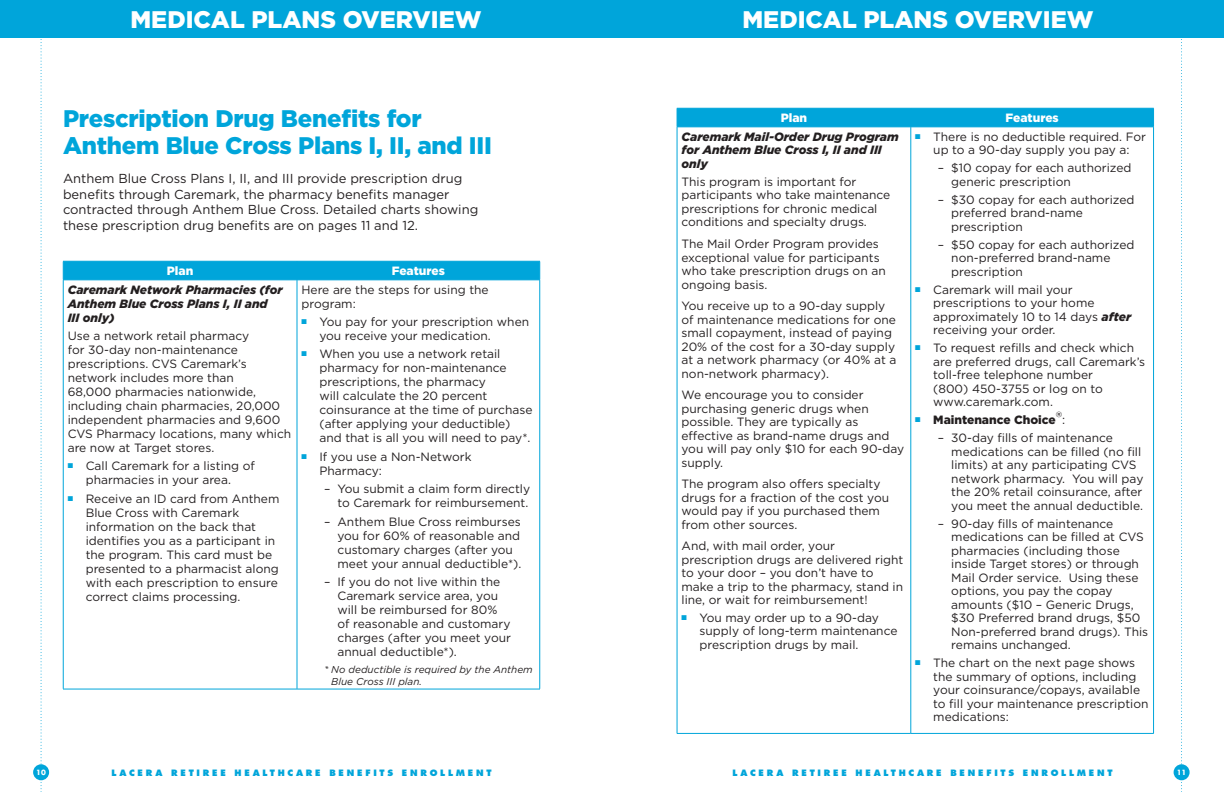
<style>
.page{position:relative;width:1224px;height:792px;background:#fff}
.page>*{position:absolute;margin:0;border:0;box-sizing:border-box;transform-origin:0 0}
.t1{font:900 24px/27px "Gotham";letter-spacing:-.01em;color:#00a5da}
.t2{font:900 24px "Gotham";color:#fff}
.t3{font:13px/15.6px "Gotham";color:#231f20}
.t4{font:12px/13.5px "Gotham";color:#231f20}
.t5{font:italic 900 12px/14px "Gotham";color:#231f20}
.t6{font:900 12px "Gotham";color:#fff}
.t7{font:900 12px "Gotham";color:#231f20}
.t8{font:italic 10px/12px "Gotham";color:#231f20}
.t9{font:800 8.6px "Futura Std";letter-spacing:.325em;color:#00a5da}
.t10{font:700 7px "Futura Std";color:#fff}
.s1{font-weight:900;font-style:italic}
.s2{font-weight:400;font-size:16px}
.s3{font-weight:400}
</style>
<div class="page">
<div style="left:0;top:0;width:612px;height:37px;background:#00a5da"></div>
<div style="left:612px;top:0;width:612px;height:37px;background:#00a5da"></div>
<svg style="left:1181px;top:37px;width:2px;height:755px"></svg>
<div style="left:1174px;top:764px;width:16px;height:16px;background:#00a5da;border-radius:50%"></div>
<svg style="left:41px;top:37px;width:1px;height:755px"></svg>
<div style="left:33px;top:764px;width:16px;height:16px;background:#00a5da;border-radius:50%"></div>
<hr style="left:297px;top:280px;width:1px;height:409px;background:#00a5da">
<svg style="left:63px;top:261px;width:478px;height:19px;background:#01a5da"></svg>
<hr style="left:297px;top:261px;width:243px;height:1px;background:#00a5da">
<hr style="left:63px;top:689px;width:234px;height:1px;background:#00a5da">
<hr style="left:297px;top:689px;width:243px;height:1px;background:#00a5da">
<hr style="left:63px;top:280px;width:234px;height:1px;background:#00a5da">
<hr style="left:297px;top:280px;width:243px;height:1px;background:#00a5da">
<hr style="left:63px;top:280px;width:1px;height:409px;background:#00a5da">
<hr style="left:540px;top:280px;width:1px;height:409px;background:#00a5da">
<hr style="left:911px;top:127px;width:1px;height:606px;background:#00a5da">
<svg style="left:677px;top:108px;width:477px;height:19px;background:#01a5da"></svg>
<hr style="left:911px;top:108px;width:243px;height:1px;background:#00a5da">
<hr style="left:677px;top:733px;width:234px;height:1px;background:#00a5da">
<hr style="left:911px;top:733px;width:243px;height:1px;background:#00a5da">
<hr style="left:677px;top:127px;width:234px;height:1px;background:#00a5da">
<hr style="left:911px;top:127px;width:243px;height:1px;background:#00a5da">
<hr style="left:677px;top:127px;width:1px;height:606px;background:#00a5da">
<hr style="left:1153px;top:127px;width:1px;height:606px;background:#00a5da">
<h1 class="t2" style="left:130px;top:3px;width:353px">MEDICAL PLANS OVERVIEW</h1>
<h1 class="t2" style="left:742px;top:3px;width:353px">MEDICAL PLANS OVERVIEW</h1>
<h1 class="t1" style="left:63px;top:105px;width:431px">Prescription Drug Benefits for<br>Anthem Blue Cross Plans I, II, and III</h1>
<p class="t3" style="left:63px;top:171px;width:417px">Anthem Blue Cross Plans I, II, and III provide prescription drug benefits through Caremark, the pharmacy benefits manager contracted through Anthem Blue Cross. Detailed charts showing these prescription drug benefits are on pages 11 and 12.</p>
<p class="t6" style="left:167px;top:263px;width:28px">Plan</p>
<p class="t6" style="left:392px;top:263px;width:55px">Features</p>
<p class="t5" style="left:68px;top:283px;width:217px">Caremark Network Pharmacies (for<br>Anthem Blue Cross Plans I, II and<br>III only)</p>
<p class="t4" style="left:68px;top:329px;width:225px;line-height:14px">Use a network retail pharmacy<br>for 30-day non-maintenance prescriptions. CVS Caremark’s network includes more than<br>68,000 pharmacies nationwide, including chain pharmacies, 20,000 independent pharmacies and 9,600<br>CVS Pharmacy locations, many which are now at Target stores.</p>
<p class="t4" style="left:68px;top:459px;width:189px;line-height:14px;text-align:center"><sup>■</sup> Call Caremark for a listing of pharmacies in your area.</p>
<p class="t4" style="left:86px;top:491px;width:195px;line-height:14px;text-indent:-18px"><sup>■</sup> Receive an ID card from Anthem<br>Blue Cross with Caremark information on the back that identifies you as a participant in the program. This card must be presented to a pharmacist along with each prescription to ensure correct claims processing.</p>
<p class="t4" style="left:301px;top:282px;width:189px;line-height:14px">Here are the steps for using the program:</p>
<p class="t4" style="left:320px;top:314px;width:211px;line-height:14px;text-indent:-18px"><sup>■</sup> You pay for your prescription when you receive your medication.</p>
<p class="t4" style="left:320px;top:347px;width:214px;line-height:14px;text-indent:-18px"><sup>■</sup> When you use a network retail pharmacy for non-maintenance prescriptions, the pharmacy<br>will calculate the 20 percent coinsurance at the time of purchase (after applying your deductible) and that is all you will need to pay*.</p>
<p class="t4" style="left:320px;top:449px;width:154px;line-height:14px;text-indent:-18px"><sup>■</sup> If you use a Non-Network<br>Pharmacy:</p>
<p class="t4" style="left:324px;top:482px;width:208px;line-height:14px;text-align:right">– You submit a claim form directly to Caremark for reimbursement.</p>
<p class="t4" style="left:338px;top:514px;width:185px;line-height:14px;text-indent:-14px">– Anthem Blue Cross reimburses you for 60% of reasonable and customary charges (after you meet your annual deductible*).</p>
<p class="t4" style="left:338px;top:575px;width:175px;line-height:14px;text-indent:-14px">– If you do not live within the<br>Caremark service area, you will be reimbursed for 80% of reasonable and customary charges (after you meet your annual deductible*).</p>
<p class="t8" style="left:331px;top:663px;width:203px;text-indent:-7px">* No deductible is required by the Anthem<br>Blue Cross III plan.</p>
<p class="t6" style="left:781px;top:110px;width:28px">Plan</p>
<p class="t6" style="left:1006px;top:110px;width:55px">Features</p>
<p class="t5" style="left:682px;top:130px;width:219px;line-height:13.5px">Caremark Mail-Order Drug Program for Anthem Blue Cross I, II and III only</p>
<p class="t4" style="left:682px;top:175px;width:210px">This program is important for participants who take maintenance prescriptions for chronic medical conditions and specialty drugs.</p>
<p class="t4" style="left:682px;top:237px;width:206px">The Mail Order Program provides exceptional value for participants who take prescription drugs on an ongoing basis.</p>
<p class="t4" style="left:682px;top:299px;width:216px">You receive up to a 90-day supply of maintenance medications for one small copayment, instead of paying<br>20% of the cost for a 30-day supply at a network pharmacy (or 40% at a non-network pharmacy).</p>
<p class="t4" style="left:682px;top:388px;width:224px">We encourage you to consider purchasing generic drugs when possible. They are typically as effective as brand-name drugs and you will pay only $10 for each 90-day supply.</p>
<p class="t4" style="left:682px;top:477px;width:209px">The program also offers specialty drugs for a fraction of the cost you would pay if you purchased them from other sources.</p>
<p class="t4" style="left:682px;top:539px;width:223px">And, with mail order, your prescription drugs are delivered right to your door – you don’t have to make a trip to the pharmacy, stand in line, or wait for reimbursement!</p>
<p class="t4" style="left:700px;top:610px;width:199px;text-indent:-18px"><sup>■</sup> You may order up to a 90-day supply of long-term maintenance prescription drugs by mail.</p>
<p class="t4" style="left:915px;top:130px;width:232px;text-align:center"><sup>■</sup> There is no deductible required. For up to a 90-day supply you pay a:</p>
<p class="t4" style="left:951px;top:161px;width:182px;text-indent:-14px">– $10 copay for each authorized generic prescription</p>
<p class="t4" style="left:951px;top:193px;width:185px;text-indent:-14px">– $30 copay for each authorized preferred brand-name prescription</p>
<p class="t4" style="left:951px;top:238px;width:185px;text-indent:-14px">– $50 copay for each authorized non-preferred brand-name prescription</p>
<p class="t4" style="left:933px;top:283px;width:199px;text-indent:-18px"><sup>■</sup> Caremark will mail your prescriptions to your home approximately 10 to 14 days <span class="s1">after </span>receiving your order.</p>
<p class="t4" style="left:933px;top:341px;width:214px;text-indent:-18px"><sup>■</sup> To request refills and check which are preferred drugs, call Caremark’s toll-free telephone number<br>(800) 450-3755 or log on to www.caremark.com.</p>
<p class="t7" style="left:915px;top:412px;width:152px"><sup>■</sup> Maintenance Choice<span class="s2">®</span><span class="s3">:</span></p>
<p class="t4" style="left:951px;top:431px;width:194px;text-indent:-14px">– 30-day fills of maintenance medications can be filled (no fill limits) at any participating CVS network pharmacy. You will pay the 20% retail coinsurance, after you meet the annual deductible.</p>
<p class="t4" style="left:951px;top:517px;width:198px;text-indent:-14px">– 90-day fills of maintenance medications can be filled at CVS pharmacies (including those inside Target stores) or through<br>Mail Order service. Using these options, you pay the copay amounts ($10 – Generic Drugs, $30 Preferred brand drugs, $50<br>Non-preferred brand drugs). This remains unchanged.</p>
<p class="t4" style="left:933px;top:656px;width:217px;text-indent:-18px"><sup>■</sup> The chart on the next page shows the summary of options, including your coinsurance/copays, available to fill your maintenance prescription medications:</p>
<p class="t10" style="left:36px;top:768px;width:11px">10</p>
<p class="t9" style="left:111px;top:767px;width:382px">LACERA RETIREE HEALTHCARE BENEFITS ENROLLMENT</p>
<p class="t9" style="left:732px;top:767px;width:382px">LACERA RETIREE HEALTHCARE BENEFITS ENROLLMENT</p>
<p class="t10" style="left:1177px;top:768px;width:11px">11</p>
</div>
